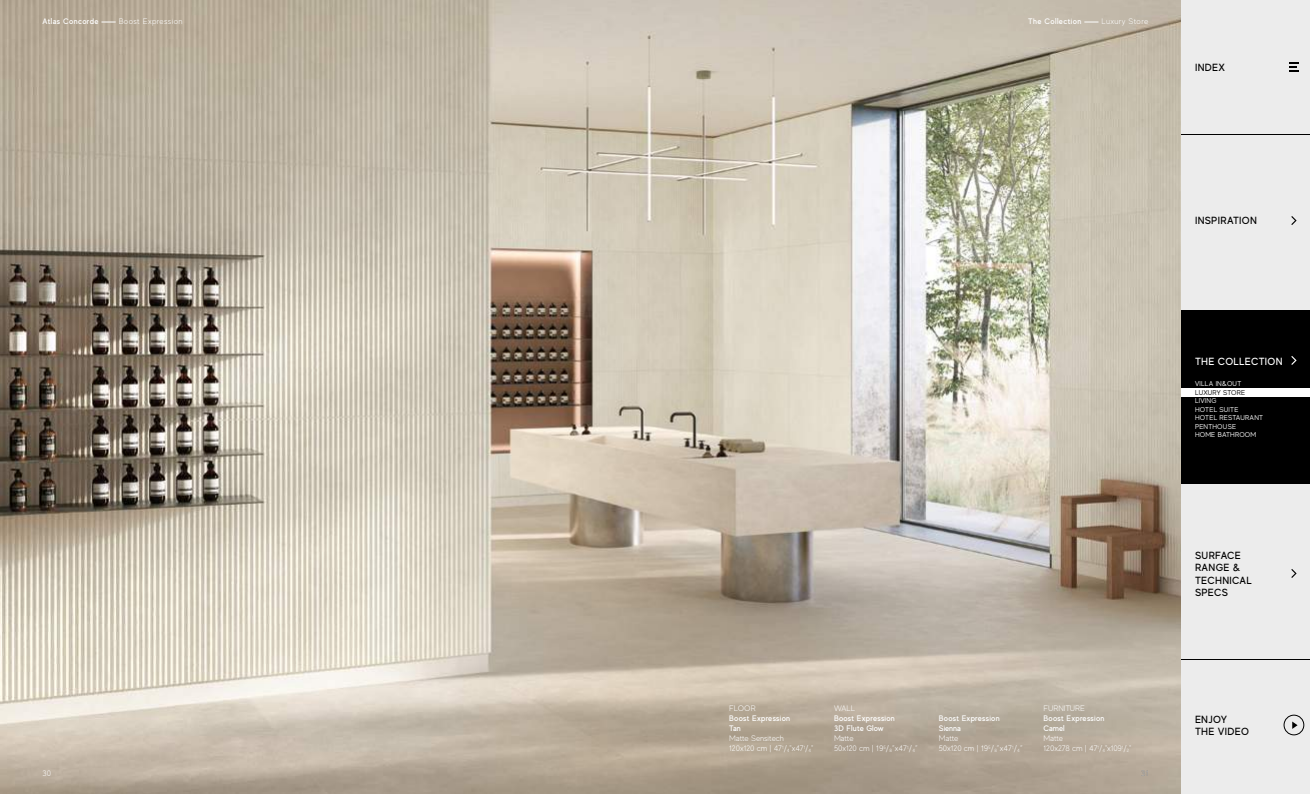
<style>
.page{position:relative;width:1310px;height:794px;background:#fff}
.page>*{position:absolute;margin:0;border:0;box-sizing:border-box;transform-origin:0 0}
.t1{font:500 10.4px/12.4px "MADE Evolve Sans";letter-spacing:.03em;color:#000}
.t2{font:500 10.4px "MADE Evolve Sans";letter-spacing:.03em;color:#fff}
.t3{font:300 8px/10px "MADE Evolve Sans";color:#fff}
.t4{font:500 8px/10px "MADE Evolve Sans";letter-spacing:.03em;color:#fff}
.t5{font:300 8px "MADE Evolve Sans";letter-spacing:.04em;color:#fff}
.t6{font:500 8px "MADE Evolve Sans";letter-spacing:.05em;color:#fff}
.t7{font:300 8px "MADE Evolve Sans";letter-spacing:.05em;color:#fff}
.t8{font:7px/8.4px "MADE Evolve Sans";letter-spacing:.03em;color:#fff}
.t9{font:7px "MADE Evolve Sans";letter-spacing:.03em;color:#000}
.s1{font-size:4.7px}
</style>
<div class="page">
<img style="left:0;top:0;width:1181px;height:794px">
<div style="left:1181px;top:0;width:129px;height:794px;background:#ececec"></div>
<svg style="left:1289px;top:62px;width:9px;height:9px"></svg>
<svg style="left:1291px;top:569px;width:5px;height:9px"></svg>
<div style="left:1283px;top:714px;width:21px;height:21px;border:1px solid #000;border-radius:50%"></div>
<svg style="left:1292px;top:721px;width:5px;height:8px"></svg>
<svg style="left:1291px;top:216px;width:5px;height:9px"></svg>
<hr style="left:1181px;top:134px;width:129px;height:1px;background:#000">
<hr style="left:1181px;top:659px;width:129px;height:1px;background:#000">
<hr style="left:1181px;top:483px;width:129px;height:1px;background:#000">
<div style="left:1181px;top:310px;width:129px;height:173px;background:#000"></div>
<svg style="left:1291px;top:356px;width:5px;height:9px"></svg>
<div style="left:1181px;top:388px;width:129px;height:8px;background:#fff"></div>
<svg style="left:1084px;top:22px;width:14px;height:1px"></svg>
<svg style="left:101px;top:22px;width:15px;height:1px"></svg>
<p class="t4" style="left:43px;top:16px;width:57px">Atlas Concorde</p>
<p class="t5" style="left:119px;top:17px;width:65px">Boost Expression</p>
<p class="t3" style="left:42px;top:767px;width:10px">30</p>
<p class="t6" style="left:1028px;top:16px;width:55px">The Collection</p>
<p class="t7" style="left:1101px;top:17px;width:48px">Luxury Store</p>
<h1 class="t1" style="left:1195px;top:61px;width:31px">INDEX</h1>
<p class="t3" style="left:729px;top:703px;width:28px">FLOOR</p>
<p class="t4" style="left:729px;top:713px;width:62px">Boost Expression<br>Tan</p>
<p class="t3" style="left:729px;top:733px;width:86px">Matte Sensitech<br>120x120 cm | 47<sup>1</sup>/<sub>4</sub>"x47<sup>1</sup>/<sub>4</sub>"</p>
<p class="t3" style="left:834px;top:703px;width:22px">WALL</p>
<p class="t4" style="left:834px;top:713px;width:62px">Boost Expression<br>3D Flute Glow</p>
<p class="t3" style="left:834px;top:733px;width:85px">Matte<br>50x120 cm | 19<sup>5</sup>/<span class="s1">8</span>”x47<sup>1</sup>/<span class="s1">4</span>”</p>
<p class="t4" style="left:939px;top:713px;width:62px">Boost Expression<br>Sienna</p>
<p class="t3" style="left:939px;top:733px;width:85px">Matte<br>50x120 cm | 19<sup>5</sup>/<span class="s1">8</span>”x47<sup>1</sup>/<span class="s1">4</span>”</p>
<p class="t3" style="left:1043px;top:703px;width:43px">FURNITURE</p>
<p class="t4" style="left:1043px;top:713px;width:62px">Boost Expression<br>Camel</p>
<p class="t3" style="left:1043px;top:733px;width:89px">Matte<br>120x278 cm | 47<sup>1</sup>/<sub>4</sub>"x109<sup>1</sup>/<sub>2</sub>"</p>
<h1 class="t1" style="left:1195px;top:214px;width:63px">INSPIRATION</h1>
<h1 class="t2" style="left:1195px;top:355px;width:89px">THE COLLECTION</h1>
<p class="t8" style="left:1195px;top:380px;width:48px">VILLA IN&amp;OUT</p>
<p class="t9" style="left:1195px;top:388px;width:52px">LUXURY STORE</p>
<p class="t8" style="left:1195px;top:396px;width:69px">LIVING<br>HOTEL SUITE<br>HOTEL RESTAURANT<br>PENTHOUSE<br>HOME BATHROOM</p>
<h1 class="t1" style="left:1195px;top:548px;width:58px">SURFACE<br>RANGE &amp;<br>TECHNICAL<br>SPECS</h1>
<h1 class="t1" style="left:1195px;top:712px;width:56px">ENJOY<br>THE VIDEO</h1>
</div>
